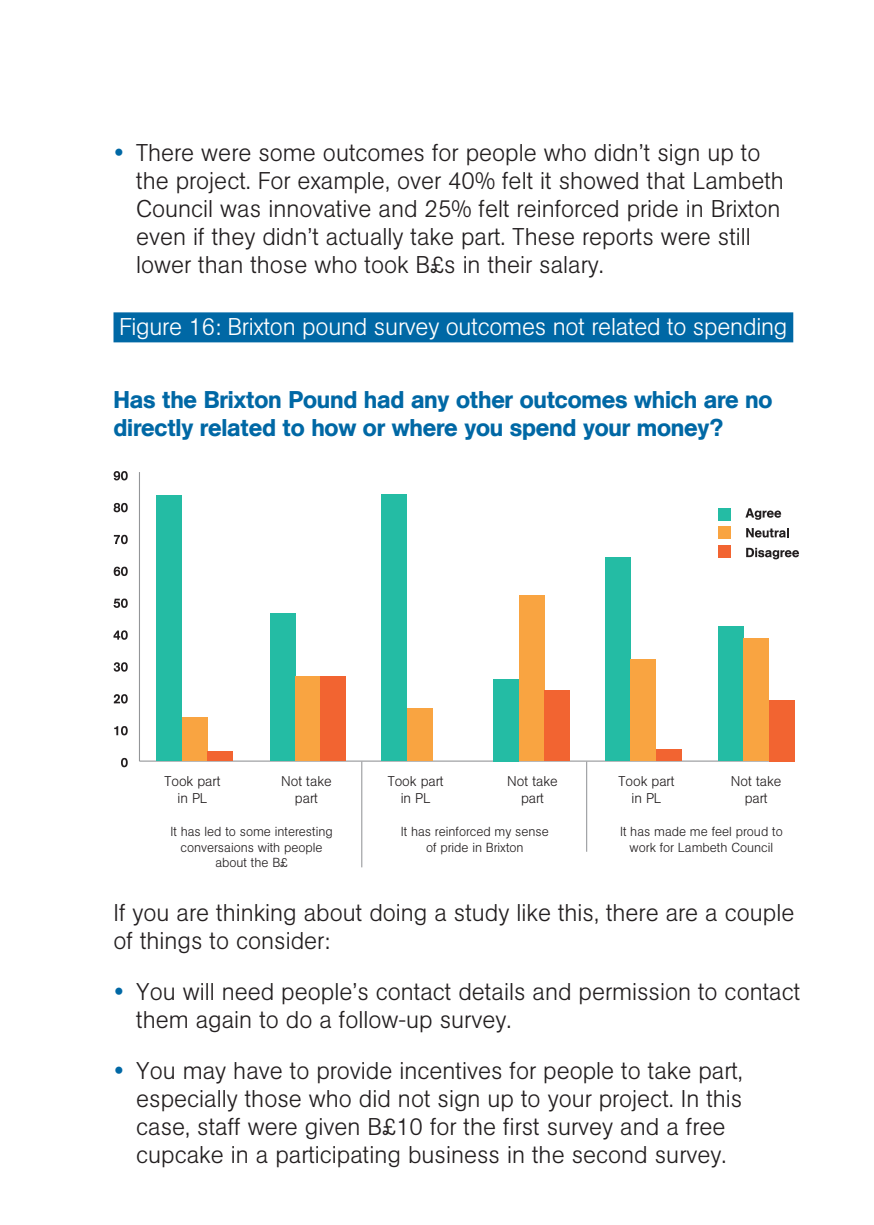
<style>
.page{position:relative;width:874px;height:1225px;background:#fff}
.page>*{position:absolute;margin:0;border:0;box-sizing:border-box;transform-origin:0 0}
.BODY_TEXT{font:300 24px/28px "AG Book BQ";color:#231f20}
.CROSS_HEAD_1{font:500 24px/28px "AG Book BQ";letter-spacing:-.01em;color:#0068a5}
.TABLE_GRAPH_TITLE{font:300 24px "AG Book BQ";letter-spacing:-.01em;color:#fff}
.TABLE_GRAPH_BODY{font:300 14px/16.8px "AG Book BQ";color:#231f20;text-align:center}
.TABLE_GRAPH_BODY-2{font:300 13px/15.6px "AG Book BQ";color:#231f20;text-align:center}
</style>
<div class="page">
<div style="left:113px;top:312px;width:679px;height:30px;background:#0068a5"></div>
<hr style="left:139px;top:760px;width:654px;height:1px;background:#939598">
<hr style="left:139px;top:472px;width:1px;height:289px;background:#939598">
<div style="left:156px;top:495px;width:26px;height:266px;background:#24bca4"></div>
<div style="left:182px;top:717px;width:25px;height:44px;background:#f9a441"></div>
<div style="left:207px;top:751px;width:25px;height:10px;background:#f26431"></div>
<div style="left:270px;top:614px;width:25px;height:147px;background:#24bca4"></div>
<div style="left:295px;top:676px;width:25px;height:85px;background:#f9a441"></div>
<div style="left:381px;top:494px;width:26px;height:267px;background:#24bca4"></div>
<div style="left:407px;top:709px;width:25px;height:52px;background:#f9a441"></div>
<div style="left:320px;top:676px;width:25px;height:85px;background:#f26431"></div>
<div style="left:493px;top:679px;width:25px;height:82px;background:#24bca4"></div>
<div style="left:518px;top:595px;width:26px;height:166px;background:#f9a441"></div>
<div style="left:544px;top:690px;width:25px;height:71px;background:#f26431"></div>
<div style="left:718px;top:626px;width:25px;height:135px;background:#24bca4"></div>
<div style="left:743px;top:639px;width:25px;height:122px;background:#f9a441"></div>
<div style="left:768px;top:700px;width:25px;height:61px;background:#f26431"></div>
<div style="left:605px;top:557px;width:25px;height:204px;background:#24bca4"></div>
<div style="left:630px;top:659px;width:25px;height:102px;background:#f9a441"></div>
<div style="left:655px;top:749px;width:26px;height:12px;background:#f26431"></div>
<div style="left:718px;top:508px;width:12px;height:12px;background:#24bca4"></div>
<div style="left:718px;top:526px;width:12px;height:12px;background:#f9a441"></div>
<div style="left:718px;top:546px;width:12px;height:12px;background:#f26431"></div>
<svg style="left:114px;top:471px;width:14px;height:9px"></svg>
<svg style="left:114px;top:503px;width:14px;height:9px"></svg>
<svg style="left:114px;top:535px;width:14px;height:9px"></svg>
<svg style="left:114px;top:566px;width:14px;height:10px"></svg>
<svg style="left:113px;top:598px;width:15px;height:10px"></svg>
<svg style="left:113px;top:630px;width:15px;height:10px"></svg>
<svg style="left:114px;top:662px;width:14px;height:9px"></svg>
<svg style="left:114px;top:694px;width:14px;height:9px"></svg>
<svg style="left:114px;top:726px;width:14px;height:9px"></svg>
<svg style="left:121px;top:758px;width:7px;height:9px"></svg>
<svg style="left:745px;top:508px;width:35px;height:12px"></svg>
<svg style="left:746px;top:528px;width:42px;height:9px"></svg>
<svg style="left:746px;top:548px;width:52px;height:11px"></svg>
<hr style="left:361px;top:761px;width:1px;height:106px;background:#939598">
<hr style="left:586px;top:761px;width:1px;height:90px;background:#939598">
<p class="BODY_TEXT" style="left:136px;top:138px;width:649px">There were some outcomes for people who didn’t sign up to the project. For example, over 40% felt it showed that Lambeth Council was innovative and 25% felt reinforced pride in Brixton even if they didn’t actually take part. These reports were still lower than those who took B£s in their salary.</p>
<p class="TABLE_GRAPH_TITLE" style="left:119px;top:313px;width:669px">Figure 16: Brixton pound survey outcomes not related to spending</p>
<p class="CROSS_HEAD_1" style="left:113px;top:386px;width:660px">Has the Brixton Pound had any other outcomes which are no directly related to how or where you spend your money?</p>
<p class="TABLE_GRAPH_BODY" style="left:164px;top:772px;width:58px">Took part in PL</p>
<p class="TABLE_GRAPH_BODY" style="left:281px;top:772px;width:52px">Not take part</p>
<p class="TABLE_GRAPH_BODY" style="left:387px;top:772px;width:58px">Took part in PL</p>
<p class="TABLE_GRAPH_BODY" style="left:507px;top:772px;width:52px">Not take part</p>
<p class="TABLE_GRAPH_BODY" style="left:618px;top:772px;width:58px">Took part in PL</p>
<p class="TABLE_GRAPH_BODY" style="left:730px;top:772px;width:52px">Not take part</p>
<p class="TABLE_GRAPH_BODY-2" style="left:170px;top:823px;width:164px">It has led to some interesting conversaions with people about the B£</p>
<p class="TABLE_GRAPH_BODY-2" style="left:400px;top:823px;width:149px">It has reinforced my sense of pride in Brixton</p>
<p class="TABLE_GRAPH_BODY-2" style="left:619px;top:823px;width:164px">It has made me feel proud to work for Lambeth Council</p>
<p class="BODY_TEXT" style="left:113px;top:898px;width:682px">If you are thinking about doing a study like this, there are a couple of things to consider:</p>
<p class="BODY_TEXT" style="left:136px;top:977px;width:665px">You will need people’s contact details and permission to contact them again to do a follow-up survey.</p>
<p class="BODY_TEXT" style="left:136px;top:1056px;width:608px">You may have to provide incentives for people to take part, especially those who did not sign up to your project. In this case, staff were given B£10 for the first survey and a free cupcake in a participating business in the second survey.</p>
</div>
